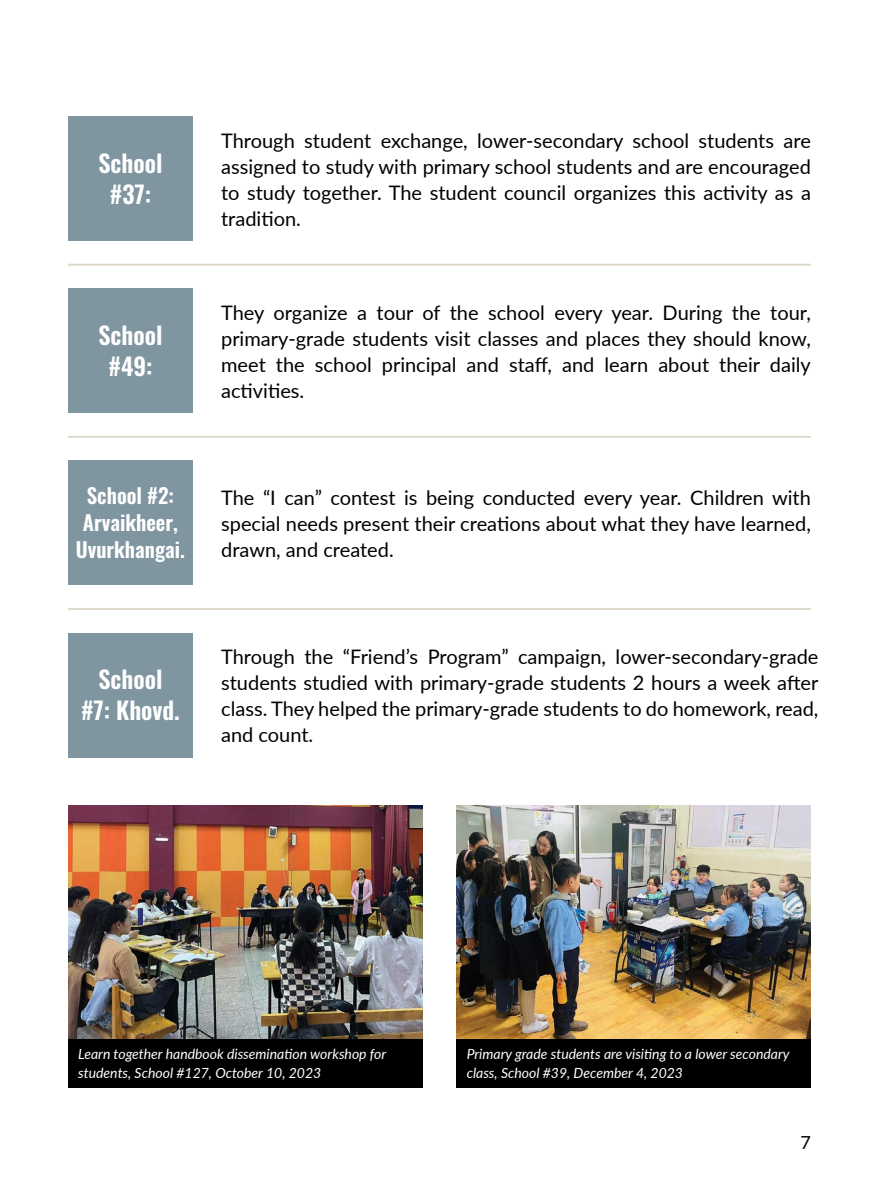
<style>
.page{position:relative;width:879px;height:1191px;background:#fff}
.page>*{position:absolute;margin:0;border:0;box-sizing:border-box;transform-origin:0 0}
.t1{font:600 24px/31.2px "Oswald";color:#fff;text-align:center}
.t2{font:600 20.8px/27px "Oswald";color:#fff;text-align:center}
.t3{font:20px/26px "Lato";color:#000;text-align:justify}
.t4{font:18px "Lato";color:#000}
.t5{font:italic 14px/18.2px "Lato";color:#fff}
</style>
<div class="page">
<div style="left:68px;top:1037px;width:354px;height:50px;background:#000"></div>
<img style="left:68px;top:805px;width:354px;height:234px">
<div style="left:456px;top:1037px;width:355px;height:50px;background:#000"></div>
<img style="left:456px;top:805px;width:355px;height:234px">
<hr style="left:68px;top:264px;width:743px;height:2px;background:#ded9ca">
<hr style="left:68px;top:436px;width:743px;height:2px;background:#ded9ca">
<hr style="left:68px;top:608px;width:743px;height:2px;background:#ded9ca">
<div style="left:68px;top:632px;width:125px;height:125px;background:#7f95a0"></div>
<div style="left:68px;top:116px;width:125px;height:125px;background:#7f95a0"></div>
<div style="left:68px;top:288px;width:125px;height:125px;background:#7f95a0"></div>
<div style="left:68px;top:460px;width:125px;height:125px;background:#7f95a0"></div>
<p class="t1" style="left:98px;top:145px;width:65px">School #37:</p>
<p class="t1" style="left:98px;top:317px;width:65px">School #49:</p>
<p class="t3" style="left:221px;top:127px;width:591px">Through student exchange, lower-secondary school students are assigned to study with primary school students and are encouraged to study together. The student council organizes this activity as a tradition.</p>
<p class="t3" style="left:221px;top:299px;width:591px">They organize a tour of the school every year. During the tour, primary-grade students visit classes and places they should know, meet the school principal and staff, and learn about their daily activities.</p>
<p class="t2" style="left:76px;top:480px;width:111px">School #2:<br>Arvaikheer,<br>Uvurkhangai.</p>
<p class="t3" style="left:221px;top:484px;width:591px">The “I can” contest is being conducted every year. Children with special needs present their creations about what they have learned, drawn, and created.</p>
<p class="t1" style="left:81px;top:661px;width:100px">School #7: Khovd.</p>
<p class="t3" style="left:221px;top:643px;width:599px">Through the “Friend’s Program” campaign, lower-secondary-grade students studied with primary-grade students 2 hours a week after class. They helped the primary-grade students to do homework, read, and count.</p>
<p class="t5" style="left:78px;top:1044px;width:309px">Learn together handbook dissemination workshop for students, School #127, October 10, 2023</p>
<p class="t5" style="left:467px;top:1044px;width:324px">Primary grade students are visiting to a lower secondary class, School #39, December 4, 2023</p>
<p class="t4" style="left:800px;top:1129px;width:12px">7</p>
</div>
